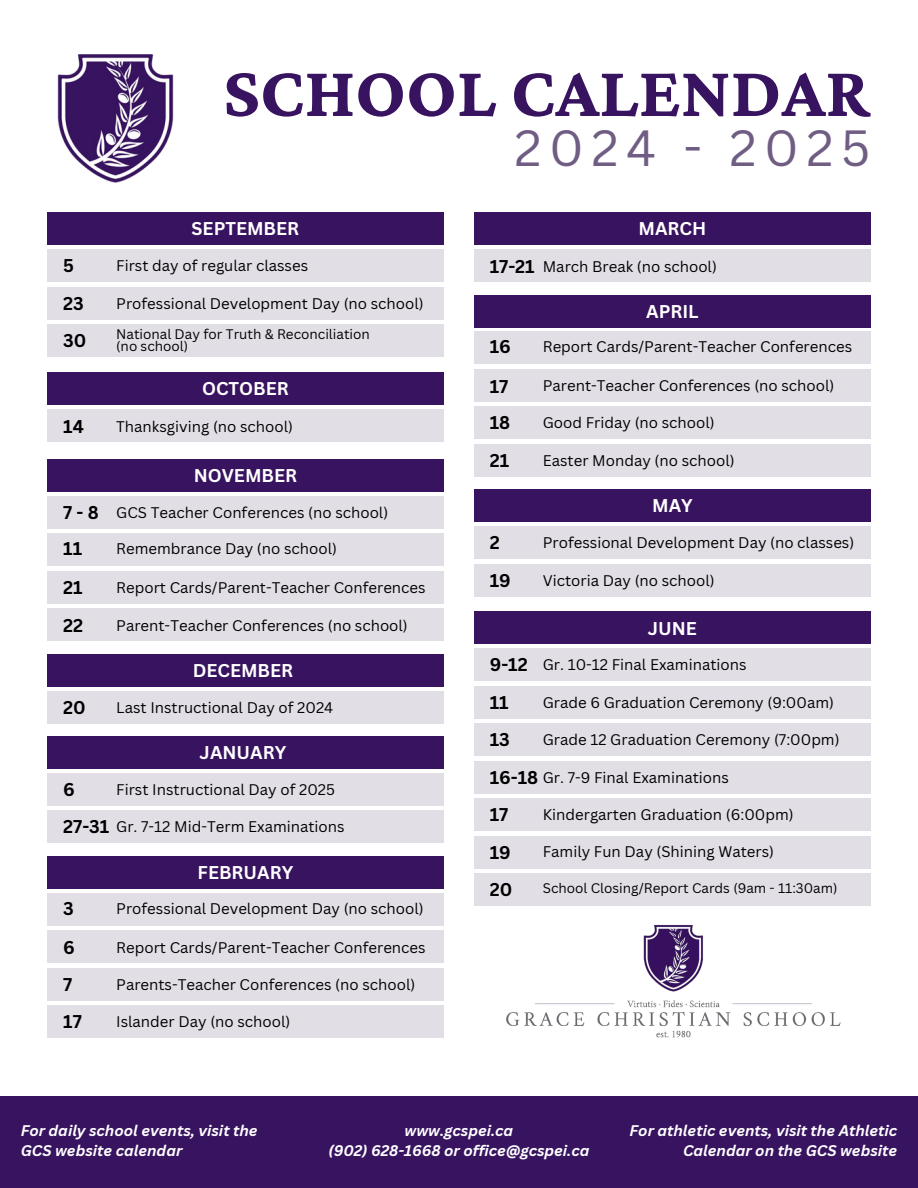
<style>
.page{position:relative;width:918px;height:1188px;background:#fff}
.page>*{position:absolute;margin:0;border:0;box-sizing:border-box;transform-origin:0 0}
.t1{font:700 73.65px "Crimson Pro";color:#381360}
.t2{font:49.5px "Canva Sans";letter-spacing:.155em;color:#705d83}
.t3{font:700 18px "Canva Sans";color:#fff}
.t4{font:700 18px "Canva Sans";color:#000}
.t5{font:15px "Canva Sans";color:#000}
.t6{font:italic 700 15px/20.2px "Canva Sans";color:#fff}
.t7{font:13.5px "Canva Sans";color:#000}
</style>
<div class="page">
<div style="left:48px;top:212px;width:395px;height:33px;background:#381360"></div>
<div style="left:48px;top:249px;width:395px;height:33px;background:#e2dee6"></div>
<div style="left:48px;top:372px;width:395px;height:33px;background:#381360"></div>
<div style="left:48px;top:409px;width:395px;height:33px;background:#e2dee6"></div>
<div style="left:48px;top:459px;width:395px;height:33px;background:#381360"></div>
<div style="left:48px;top:496px;width:395px;height:33px;background:#e2dee6"></div>
<div style="left:48px;top:533px;width:395px;height:33px;background:#e2dee6"></div>
<div style="left:48px;top:571px;width:395px;height:33px;background:#e2dee6"></div>
<div style="left:48px;top:608px;width:395px;height:33px;background:#e2dee6"></div>
<div style="left:48px;top:654px;width:395px;height:33px;background:#381360"></div>
<div style="left:48px;top:691px;width:395px;height:33px;background:#e2dee6"></div>
<div style="left:48px;top:736px;width:395px;height:33px;background:#381360"></div>
<div style="left:48px;top:773px;width:395px;height:33px;background:#e2dee6"></div>
<div style="left:48px;top:811px;width:395px;height:32px;background:#e2dee6"></div>
<div style="left:48px;top:856px;width:395px;height:33px;background:#381360"></div>
<div style="left:48px;top:893px;width:395px;height:33px;background:#e2dee6"></div>
<div style="left:48px;top:930px;width:395px;height:33px;background:#e2dee6"></div>
<div style="left:48px;top:968px;width:395px;height:33px;background:#e2dee6"></div>
<div style="left:475px;top:212px;width:395px;height:33px;background:#381360"></div>
<div style="left:475px;top:249px;width:395px;height:33px;background:#e2dee6"></div>
<div style="left:475px;top:295px;width:395px;height:33px;background:#381360"></div>
<div style="left:475px;top:332px;width:395px;height:32px;background:#e2dee6"></div>
<div style="left:475px;top:369px;width:395px;height:33px;background:#e2dee6"></div>
<div style="left:475px;top:406px;width:395px;height:33px;background:#e2dee6"></div>
<div style="left:475px;top:489px;width:395px;height:33px;background:#381360"></div>
<div style="left:475px;top:526px;width:395px;height:33px;background:#e2dee6"></div>
<div style="left:475px;top:564px;width:395px;height:33px;background:#e2dee6"></div>
<div style="left:475px;top:611px;width:395px;height:33px;background:#381360"></div>
<div style="left:475px;top:648px;width:395px;height:33px;background:#e2dee6"></div>
<div style="left:475px;top:686px;width:395px;height:33px;background:#e2dee6"></div>
<div style="left:475px;top:723px;width:395px;height:33px;background:#e2dee6"></div>
<div style="left:475px;top:761px;width:395px;height:33px;background:#e2dee6"></div>
<div style="left:475px;top:798px;width:395px;height:33px;background:#e2dee6"></div>
<div style="left:475px;top:836px;width:395px;height:33px;background:#e2dee6"></div>
<div style="left:48px;top:287px;width:395px;height:33px;background:#e2dee6"></div>
<div style="left:48px;top:324px;width:395px;height:33px;background:#e2dee6"></div>
<div style="left:48px;top:1005px;width:395px;height:33px;background:#e2dee6"></div>
<div style="left:475px;top:444px;width:395px;height:33px;background:#e2dee6"></div>
<div style="left:475px;top:873px;width:395px;height:33px;background:#e2dee6"></div>
<img style="left:506px;top:925px;width:335px;height:113px">
<img style="left:57px;top:54px;width:117px;height:129px">
<div style="left:0;top:1096px;width:918px;height:92px;background:#381360"></div>
<p class="t1" style="left:223px;top:50px;width:649px">SCHOOL CALENDAR</p>
<p class="t2" style="left:514px;top:113px;width:358px">2024 - 2025</p>
<p class="t3" style="left:192px;top:216px;width:109px">SEPTEMBER</p>
<p class="t4" style="left:63px;top:253px;width:12px">5</p>
<p class="t5" style="left:116px;top:255px;width:193px">First day of regular classes</p>
<p class="t4" style="left:63px;top:291px;width:22px">23</p>
<h4 class="t5" style="left:116px;top:293px;width:309px">Professional Development Day (no school)</h4>
<p class="t7" style="left:116px;top:324px;width:255px">National Day for Truth &amp; Reconciliation</p>
<p class="t4" style="left:63px;top:328px;width:25px">30</p>
<p class="t7" style="left:116px;top:337px;width:73px">(no school)</p>
<h1 class="t3" style="left:202px;top:375px;width:88px">OCTOBER</h1>
<p class="t4" style="left:63px;top:414px;width:22px">14</p>
<p class="t5" style="left:116px;top:416px;width:178px">Thanksgiving (no school)</p>
<h2 class="t3" style="left:194px;top:463px;width:105px">NOVEMBER</h2>
<h3 class="t4" style="left:63px;top:500px;width:37px">7 - 8</h3>
<p class="t5" style="left:116px;top:502px;width:273px">GCS Teacher Conferences (no school)</p>
<p class="t4" style="left:63px;top:536px;width:20px">11</p>
<p class="t5" style="left:116px;top:538px;width:222px">Remembrance Day (no school)</p>
<h4 class="t4" style="left:63px;top:575px;width:21px">21</h4>
<h3 class="t5" style="left:116px;top:577px;width:311px">Report Cards/Parent-Teacher Conferences</h3>
<p class="t4" style="left:63px;top:612px;width:22px">22</p>
<p class="t5" style="left:116px;top:615px;width:293px">Parent-Teacher Conferences (no school)</p>
<h3 class="t3" style="left:193px;top:658px;width:102px">DECEMBER</h3>
<p class="t4" style="left:63px;top:695px;width:24px">20</p>
<p class="t5" style="left:116px;top:697px;width:219px">Last Instructional Day of 2024</p>
<p class="t3" style="left:200px;top:740px;width:88px">JANUARY</p>
<p class="t4" style="left:63px;top:776px;width:13px">6</p>
<p class="t5" style="left:116px;top:779px;width:220px">First Instructional Day of 2025</p>
<h3 class="t4" style="left:63px;top:814px;width:48px">27-31</h3>
<p class="t5" style="left:116px;top:816px;width:230px">Gr. 7-12 Mid-Term Examinations</p>
<p class="t3" style="left:198px;top:860px;width:97px">FEBRUARY</p>
<p class="t4" style="left:63px;top:896px;width:12px">3</p>
<p class="t5" style="left:116px;top:898px;width:309px">Professional Development Day (no school)</p>
<p class="t4" style="left:63px;top:935px;width:13px">6</p>
<h3 class="t5" style="left:116px;top:937px;width:311px">Report Cards/Parent-Teacher Conferences</h3>
<h4 class="t4" style="left:63px;top:971px;width:11px">7</h4>
<p class="t5" style="left:116px;top:974px;width:301px">Parents-Teacher Conferences (no school)</p>
<h4 class="t4" style="left:63px;top:1009px;width:20px">17</h4>
<p class="t5" style="left:116px;top:1011px;width:176px">Islander Day (no school)</p>
<h3 class="t3" style="left:639px;top:216px;width:69px">MARCH</h3>
<p class="t4" style="left:490px;top:254px;width:46px">17-21</p>
<p class="t5" style="left:543px;top:256px;width:176px">March Break (no school)</p>
<p class="t3" style="left:646px;top:298px;width:54px">APRIL</p>
<p class="t4" style="left:490px;top:334px;width:23px">16</p>
<p class="t5" style="left:543px;top:336px;width:311px">Report Cards/Parent-Teacher Conferences</p>
<p class="t4" style="left:490px;top:373px;width:20px">17</p>
<p class="t5" style="left:543px;top:375px;width:293px">Parent-Teacher Conferences (no school)</p>
<h4 class="t4" style="left:490px;top:410px;width:22px">18</h4>
<h3 class="t5" style="left:543px;top:412px;width:173px">Good Friday (no school)</h3>
<p class="t4" style="left:490px;top:448px;width:21px">21</p>
<p class="t5" style="left:543px;top:450px;width:193px">Easter Monday (no school)</p>
<p class="t3" style="left:652px;top:493px;width:42px">MAY</p>
<h3 class="t4" style="left:490px;top:530px;width:12px">2</h3>
<p class="t5" style="left:543px;top:532px;width:313px">Professional Development Day (no classes)</p>
<p class="t4" style="left:490px;top:568px;width:23px">19</p>
<p class="t5" style="left:543px;top:570px;width:173px">Victoria Day (no school)</p>
<p class="t3" style="left:648px;top:615px;width:51px">JUNE</p>
<p class="t4" style="left:490px;top:652px;width:40px">9-12</p>
<p class="t5" style="left:543px;top:654px;width:205px">Gr. 10-12 Final Examinations</p>
<p class="t4" style="left:490px;top:690px;width:20px">11</p>
<p class="t5" style="left:543px;top:692px;width:293px">Grade 6 Graduation Ceremony (9:00am)</p>
<p class="t4" style="left:490px;top:727px;width:22px">13</p>
<p class="t5" style="left:543px;top:729px;width:298px">Grade 12 Graduation Ceremony (7:00pm)</p>
<p class="t4" style="left:490px;top:765px;width:50px">16-18</p>
<h3 class="t5" style="left:543px;top:767px;width:188px">Gr. 7-9 Final Examinations</h3>
<p class="t4" style="left:490px;top:802px;width:20px">17</p>
<p class="t5" style="left:543px;top:804px;width:252px">Kindergarten Graduation (6:00pm)</p>
<h3 class="t4" style="left:490px;top:839px;width:23px">19</h3>
<p class="t5" style="left:543px;top:841px;width:233px">Family Fun Day (Shining Waters)</p>
<p class="t4" style="left:490px;top:877px;width:24px">20</p>
<p class="t7" style="left:543px;top:878px;width:296px">School Closing/Report Cards (9am - 11:30am)</p>
<h5 class="t6" style="left:21px;top:1120px;width:238px">For daily school events, visit the<br>GCS website calendar</h5>
<h5 class="t6" style="left:328px;top:1120px;width:262px;text-align:center">www.gcspei.ca<br>(902) 628-1668 or office@gcspei.ca</h5>
<h5 class="t6" style="left:630px;top:1120px;width:269px;text-align:right">For athletic events, visit the Athletic<br>Calendar on the GCS website</h5>
</div>
